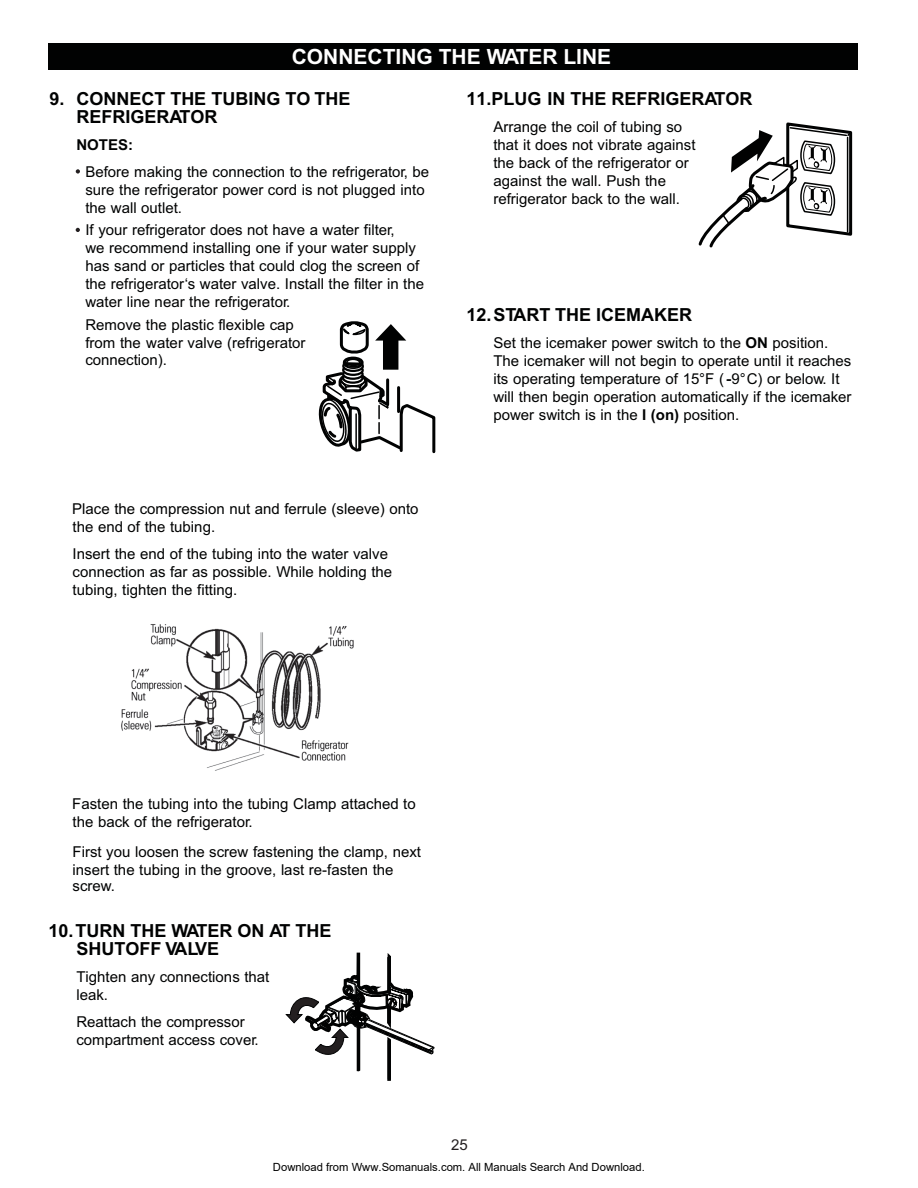
<style>
.page{position:relative;width:918px;height:1188px;background:#fff}
.page>*{position:absolute;margin:0;border:0;box-sizing:border-box;transform-origin:0 0}
.t1{font:700 21px "Arial";color:#fff}
.t2{font:700 18px/18px "Arial";color:#010202}
.t3{font:15px/18px "Arial";color:#010202}
.t4{font:700 15px "Arial";color:#010202}
.t5{font:15px "Arial";color:#231f20}
.t6{font:11.25px "Arial";color:#000}
.s1{font-weight:700}
</style>
<div class="page">
<img style="left:121px;top:624px;width:233px;height:147px">
<div style="left:48px;top:43px;width:810px;height:27px;background:#010202"></div>
<svg style="left:318px;top:321px;width:118px;height:133px"></svg>
<svg style="left:698px;top:122px;width:155px;height:126px"></svg>
<svg style="left:76px;top:169px;width:4px;height:5px"></svg>
<svg style="left:76px;top:228px;width:4px;height:4px"></svg>
<svg style="left:286px;top:952px;width:148px;height:129px"></svg>
<h1 class="t1" style="left:292px;top:49px;width:321px">CONNECTING THE WATER LINE</h1>
<p class="t2" style="left:76px;top:91px;width:275px;text-indent:-27px">9. CONNECT THE TUBING TO THE<br>REFRIGERATOR</p>
<p class="t4" style="left:76px;top:139px;width:58px">NOTES:</p>
<p class="t3" style="left:85px;top:164px;width:345px">Before making the connection to the refrigerator, be sure the refrigerator power cord is not plugged into the wall outlet.</p>
<p class="t3" style="left:85px;top:222px;width:340px">If your refrigerator does not have a water filter,<br>we recommend installing one if your water supply has sand or particles that could clog the screen of the refrigerator‘s water valve. Install the filter in the water line near the refrigerator.</p>
<p class="t3" style="left:85px;top:317px;width:222px">Remove the plastic flexible cap from the water valve (refrigerator connection).</p>
<p class="t3" style="left:72px;top:501px;width:348px">Place the compression nut and ferrule (sleeve) onto the end of the tubing.</p>
<p class="t3" style="left:73px;top:546px;width:321px">Insert the end of the tubing into the water valve connection as far as possible. While holding the tubing, tighten the fitting.</p>
<p class="t2" style="left:466px;top:91px;width:287px">11.PLUG IN THE REFRIGERATOR</p>
<p class="t3" style="left:493px;top:119px;width:204px">Arrange the coil of tubing so that it does not vibrate against the back of the refrigerator or against the wall. Push the refrigerator back to the wall.</p>
<p class="t2" style="left:466px;top:307px;width:227px">12.START THE ICEMAKER</p>
<p class="t3" style="left:493px;top:335px;width:360px">Set the icemaker power switch to the <span class="s1">ON</span> position.<br>The icemaker will not begin to operate until it reaches its operating temperature of 15°F ( -9°C) or below. It will then begin operation automatically if the icemaker power switch is in the <span class="s1">I (on)</span> position.</p>
<p class="t3" style="left:72px;top:796px;width:345px">Fasten the tubing into the tubing Clamp attached to the back of the refrigerator.</p>
<p class="t3" style="left:73px;top:844px;width:350px;line-height:17.4px">First you loosen the screw fastening the clamp, next insert the tubing in the groove, last re-fasten the screw.</p>
<p class="t2" style="left:76px;top:924px;width:257px;text-indent:-28px">10.TURN THE WATER ON AT THE<br>SHUTOFF VALVE</p>
<p class="t3" style="left:76px;top:969px;width:195px">Tighten any connections that leak.</p>
<p class="t3" style="left:76px;top:1014px;width:184px">Reattach the compressor compartment access cover.</p>
<p class="t5" style="left:451px;top:1139px;width:18px">25</p>
<p class="t6" style="left:273px;top:1160px;width:373px">Download from Www.Somanuals.com. All Manuals Search And Download.</p>
</div>
